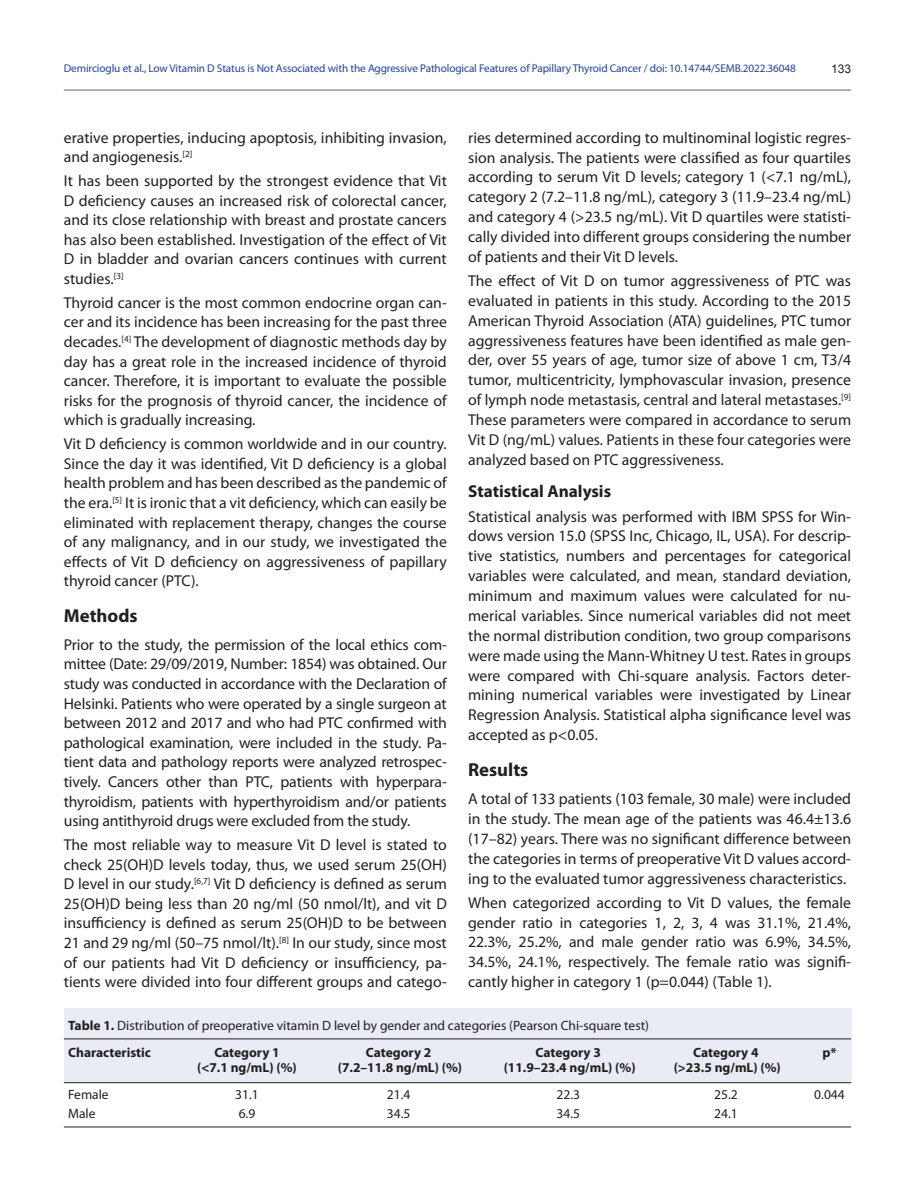
<style>
.page{position:relative;width:915px;height:1191px;background:#fff}
.page>*{position:absolute;margin:0;border:0;box-sizing:border-box;transform-origin:0 0}
.altbaslik{font:700 18.75px "Myriad Pro";color:#231f20}
.ikinci_altbaslik{font:700 17.25px "Myriad Pro";color:#231f20}
.ana_metin_bosluksuz{font:15.75px/19.6px "Myriad Pro";color:#231f20;text-align:justify}
.tablo_satiri{font:13.5px "Myriad Pro";color:#231f20}
.tablo_satiri-2{font:700 13.5px "Myriad Pro";color:#231f20}
.t1{font:12px "Arial";color:#231f20}
.t2{font:11.25px "Myriad Pro";letter-spacing:-.01em;color:#21449b}
.s1{font-weight:700}
</style>
<div class="page">
<hr style="left:64px;top:89px;width:786px;height:2px;background:#939598">
<div style="left:64px;top:1008px;width:786px;height:75px;background:#e9ecf5"></div>
<hr style="left:64px;top:1126px;width:786px;height:1px;background:#231f20">
<hr style="left:64px;top:1038px;width:786px;height:1px;background:#231f20">
<hr style="left:64px;top:1082px;width:786px;height:1px;background:#231f20">
<p class="t2" style="left:64px;top:62px;width:733px">Demircioglu et al., Low Vitamin D Status is Not Associated with the Aggressive Pathological Features of Papillary Thyroid Cancer / doi: 10.14744/SEMB.2022.36048</p>
<p class="t1" style="left:830px;top:60px;width:22px">133</p>
<p class="ana_metin_bosluksuz" style="left:64px;top:127px;width:384px">erative properties, inducing apoptosis, inhibiting invasion, and angiogenesis.<sup>[2]</sup></p>
<p class="ana_metin_bosluksuz" style="left:64px;top:171px;width:384px">It has been supported by the strongest evidence that Vit D deficiency causes an increased risk of colorectal cancer, and its close relationship with breast and prostate cancers has also been established. Investigation of the effect of Vit D in bladder and ovarian cancers continues with current studies.<sup>[3]</sup></p>
<p class="ana_metin_bosluksuz" style="left:64px;top:292px;width:384px">Thyroid cancer is the most common endocrine organ can&shy;cer and its incidence has been increasing for the past three decades.<sup>[4]</sup> The development of diagnostic methods day by day has a great role in the increased incidence of thyroid cancer. Therefore, it is important to evaluate the possible risks for the prognosis of thyroid cancer, the incidence of which is gradually increasing.</p>
<p class="ana_metin_bosluksuz" style="left:64px;top:434px;width:384px">Vit D deficiency is common worldwide and in our country.<br>Since the day it was identified, Vit D deficiency is a global health problem and has been described as the pandemic of the era.<sup>[5]</sup> It is ironic that a vit deficiency, which can easily be eliminated with replacement therapy, changes the course of any malignancy, and in our study, we investigated the effects of Vit D deficiency on aggressiveness of papillary thyroid cancer (PTC).</p>
<p class="altbaslik" style="left:64px;top:603px;width:75px">Methods</p>
<p class="ana_metin_bosluksuz" style="left:64px;top:634px;width:384px">Prior to the study, the permission of the local ethics com&shy;mittee (Date: 29/09/2019, Number: 1854) was obtained. Our study was conducted in accordance with the Declaration of Helsinki. Patients who were operated by a single surgeon at between 2012 and 2017 and who had PTC confirmed with pathological examination, were included in the study. Pa&shy;tient data and pathology reports were analyzed retrospec&shy;tively. Cancers other than PTC, patients with hyperpara&shy;thyroidism, patients with hyperthyroidism and/or patients using antithyroid drugs were excluded from the study.</p>
<p class="ana_metin_bosluksuz" style="left:64px;top:834px;width:384px">The most reliable way to measure Vit D level is stated to check 25(OH)D levels today, thus, we used serum 25(OH)<br>D level in our study.<sup>[6,7]</sup> Vit D deficiency is defined as serum 25(OH)D being less than 20 ng/ml (50 nmol/lt), and vit D insufficiency is defined as serum 25(OH)D to be between 21 and 29 ng/ml (50–75 nmol/lt).<sup>[8]</sup> In our study, since most of our patients had Vit D deficiency or insufficiency, pa&shy;tients were divided into four different groups and catego-</p>
<p class="ana_metin_bosluksuz" style="left:468px;top:127px;width:384px">ries determined according to multinominal logistic regres&shy;sion analysis. The patients were classified as four quartiles according to serum Vit D levels; category 1 (&lt;7.1 ng/mL), category 2 (7.2–11.8 ng/mL), category 3 (11.9–23.4 ng/mL) and category 4 (&gt;23.5 ng/mL). Vit D quartiles were statisti&shy;cally divided into different groups considering the number of patients and their Vit D levels.</p>
<p class="ana_metin_bosluksuz" style="left:468px;top:270px;width:384px">The effect of Vit D on tumor aggressiveness of PTC was evaluated in patients in this study. According to the 2015<br>American Thyroid Association (ATA) guidelines, PTC tumor aggressiveness features have been identified as male gen&shy;der, over 55 years of age, tumor size of above 1 cm, T3/4 tumor, multicentricity, lymphovascular invasion, presence of lymph node metastasis, central and lateral metastases.<sup>[9] </sup>These parameters were compared in accordance to serum Vit D (ng/mL) values. Patients in these four categories were analyzed based on PTC aggressiveness.</p>
<p class="ikinci_altbaslik" style="left:468px;top:480px;width:144px">Statistical Analysis</p>
<p class="ana_metin_bosluksuz" style="left:468px;top:506px;width:384px">Statistical analysis was performed with IBM SPSS for Win&shy;dows version 15.0 (SPSS Inc, Chicago, IL, USA). For descrip&shy;tive statistics, numbers and percentages for categorical variables were calculated, and mean, standard deviation, minimum and maximum values were calculated for nu&shy;merical variables. Since numerical variables did not meet the normal distribution condition, two group comparisons were made using the Mann-Whitney U test. Rates in groups were compared with Chi-square analysis. Factors deter&shy;mining numerical variables were investigated by Linear Regression Analysis. Statistical alpha significance level was accepted as p&lt;0.05.</p>
<p class="altbaslik" style="left:468px;top:757px;width:62px">Results</p>
<p class="ana_metin_bosluksuz" style="left:468px;top:788px;width:384px">A total of 133 patients (103 female, 30 male) were included in the study. The mean age of the patients was 46.4±13.6 (17–82) years. There was no significant difference between the categories in terms of preoperative Vit D values accord&shy;ing to the evaluated tumor aggressiveness characteristics.</p>
<p class="ana_metin_bosluksuz" style="left:468px;top:892px;width:384px">When categorized according to Vit D values, the female gender ratio in categories 1, 2, 3, 4 was 31.1%, 21.4%, 22.3%, 25.2%, and male gender ratio was 6.9%, 34.5%, 34.5%, 24.1%, respectively. The female ratio was signifi&shy;cantly higher in category 1 (p=0.044) (Table 1).</p>
<p class="tablo_satiri" style="left:68px;top:1017px;width:582px"><span class="s1">Table 1.</span> Distribution of preoperative vitamin D level by gender and categories (Pearson Chi-square test)</p>
<p class="tablo_satiri-2" style="left:68px;top:1044px;width:84px">Characteristic</p>
<p class="tablo_satiri-2" style="left:214px;top:1044px;width:67px">Category 1</p>
<p class="tablo_satiri-2" style="left:366px;top:1044px;width:67px">Category 2</p>
<p class="tablo_satiri-2" style="left:535px;top:1044px;width:67px">Category 3</p>
<p class="tablo_satiri-2" style="left:693px;top:1044px;width:67px">Category 4</p>
<p class="tablo_satiri-2" style="left:822px;top:1044px;width:16px">p*</p>
<p class="tablo_satiri-2" style="left:197px;top:1058px;width:101px">(&lt;7.1 ng/mL) (%)</p>
<p class="tablo_satiri-2" style="left:337px;top:1058px;width:126px">(7.2–11.8 ng/mL) (%)</p>
<p class="tablo_satiri-2" style="left:503px;top:1058px;width:133px">(11.9–23.4 ng/mL) (%)</p>
<p class="tablo_satiri-2" style="left:673px;top:1058px;width:109px">(&gt;23.5 ng/mL) (%)</p>
<p class="tablo_satiri" style="left:68px;top:1086px;width:42px">Female</p>
<p class="tablo_satiri" style="left:235px;top:1086px;width:25px">31.1</p>
<p class="tablo_satiri" style="left:386px;top:1086px;width:25px">21.4</p>
<p class="tablo_satiri" style="left:556px;top:1086px;width:25px">22.3</p>
<p class="tablo_satiri" style="left:714px;top:1086px;width:25px">25.2</p>
<p class="tablo_satiri" style="left:814px;top:1086px;width:32px">0.044</p>
<p class="tablo_satiri" style="left:68px;top:1104px;width:29px">Male</p>
<p class="tablo_satiri" style="left:238px;top:1104px;width:18px">6.9</p>
<p class="tablo_satiri" style="left:386px;top:1104px;width:25px">34.5</p>
<p class="tablo_satiri" style="left:556px;top:1104px;width:25px">34.5</p>
<p class="tablo_satiri" style="left:713px;top:1104px;width:25px">24.1</p>
</div>
